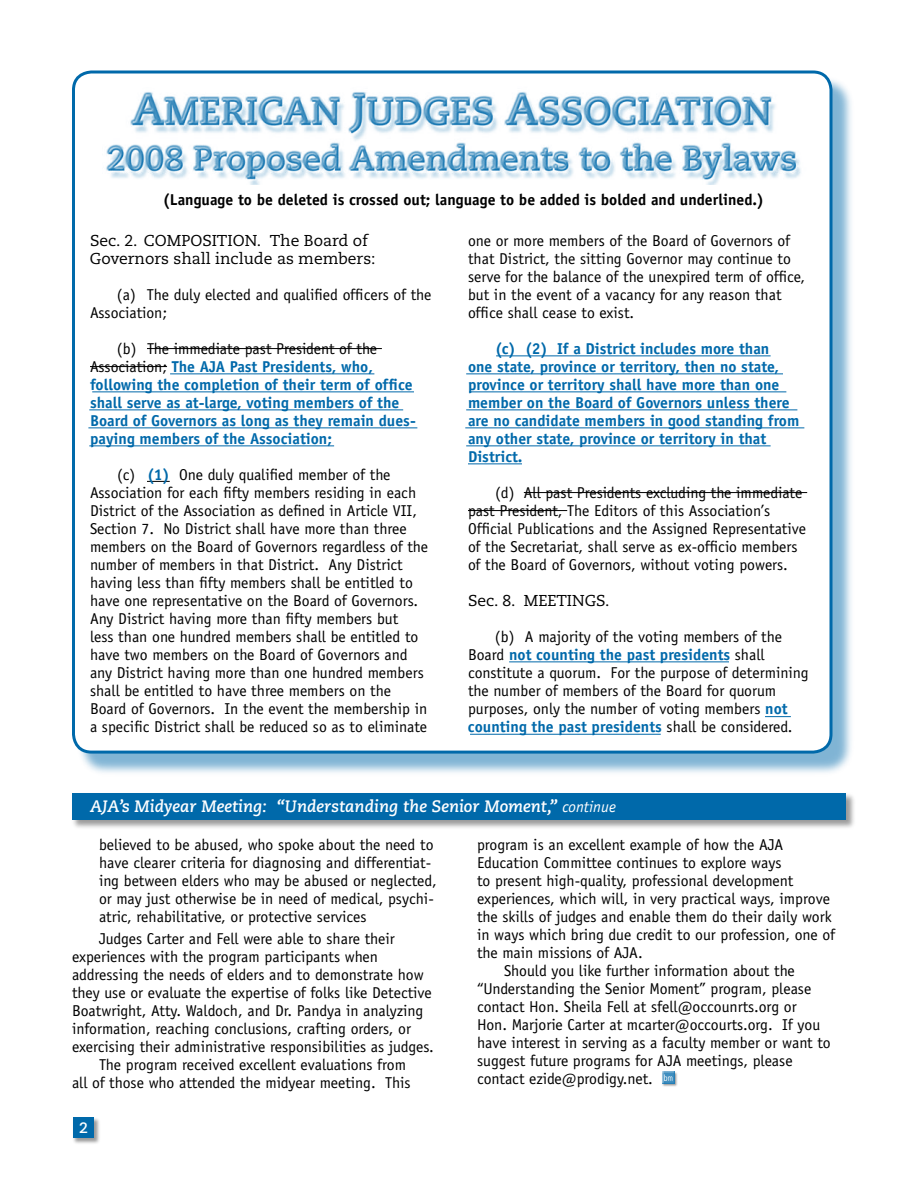
<style>
.page{position:relative;width:918px;height:1188px;background:#fff}
.page>*{position:absolute;margin:0;border:0;box-sizing:border-box;transform-origin:0 0}
.t1{font:italic 700 16.5px "Caecilia";color:#fff}
.t2{font:15.75px/18px "Officina Sans";color:#000}
.t3{font:700 15.75px/18px "Officina Sans";color:#0069aa}
.t4{font:15.75px/18px "Caecilia";color:#000}
.t5{font:700 15.75px "Officina Sans";color:#000}
.s1{font-weight:700;color:#0069aa}
.s2{font-weight:400;color:#000}
.s3{font-family:"Officina Sans";font-weight:400;font-size:15.75px}
</style>
<div class="page">
<div style="left:72px;top:1116px;width:29px;height:30px;background:#000;opacity:.4"></div>
<div style="left:73px;top:1117px;width:21px;height:21px;background:#0069aa"></div>
<div style="left:76px;top:75px;width:780px;height:702px;background:#0069aa;opacity:.5"></div>
<div style="left:74px;top:72px;width:757px;height:680px;background:#fff;border-radius:18px"></div>
<div style="left:72px;top:70px;width:760px;height:684px;border:3px solid #0069aa;border-radius:18px"></div>
<img style="left:106px;top:92px;width:695px;height:92px">
<hr style="left:524px;top:492px;width:283px;height:1px;background:#000">
<hr style="left:468px;top:510px;width:99px;height:1px;background:#000">
<svg style="left:147px;top:481px;width:23px;height:1px"></svg>
<hr style="left:147px;top:348px;width:235px;height:1px;background:#000">
<hr style="left:90px;top:366px;width:77px;height:1px;background:#000">
<div style="left:662px;top:1071px;width:16px;height:16px;background:#000;opacity:.4"></div>
<svg style="left:662px;top:1072px;width:12px;height:12px"></svg>
<div style="left:71px;top:792px;width:785px;height:39px;background:#000;opacity:.4"></div>
<div style="left:72px;top:793px;width:774px;height:27px;background:#0069aa"></div>
<svg style="left:765px;top:716px;width:26px;height:1px"></svg>
<hr style="left:470px;top:734px;width:191px;height:1px;background:#0069aa">
<hr style="left:509px;top:662px;width:220px;height:1px;background:#0069aa">
<hr style="left:496px;top:356px;width:275px;height:1px;background:#0069aa">
<hr style="left:466px;top:374px;width:317px;height:1px;background:#0069aa">
<hr style="left:469px;top:392px;width:317px;height:1px;background:#0069aa">
<hr style="left:466px;top:410px;width:331px;height:1px;background:#0069aa">
<hr style="left:465px;top:428px;width:339px;height:1px;background:#0069aa">
<hr style="left:466px;top:446px;width:305px;height:1px;background:#0069aa">
<hr style="left:468px;top:464px;width:54px;height:1px;background:#0069aa">
<hr style="left:170px;top:374px;width:204px;height:1px;background:#0069aa">
<hr style="left:92px;top:392px;width:322px;height:1px;background:#0069aa">
<hr style="left:89px;top:410px;width:314px;height:1px;background:#0069aa">
<hr style="left:88px;top:428px;width:329px;height:1px;background:#0069aa">
<hr style="left:89px;top:446px;width:245px;height:1px;background:#0069aa">
<p class="t5" style="left:163px;top:190px;width:603px">(Language to be deleted is crossed out; language to be added is bolded and underlined.)</p>
<p class="t2" style="left:468px;top:232px;width:339px">one or more members of the Board of Governors of that District, the sitting Governor may continue to serve for the balance of the unexpired term of office, but in the event of a vacancy for any reason that office shall cease to exist.</p>
<p class="t3" style="left:468px;top:339px;width:333px;text-indent:27px">(c) (2) If a District includes more than<br>one state, province or territory, then no state, province or territory shall have more than one member on the Board of Governors unless there are no candidate members in good standing from any other state, province or territory in that District.</p>
<p class="t2" style="left:468px;top:484px;width:340px;text-indent:27px">(d) All past Presidents excluding the immediate past President, The Editors of this Association’s Official Publications and the Assigned Representative of the Secretariat, shall serve as ex-officio members of the Board of Governors, without voting powers.</p>
<p class="t4" style="left:468px;top:592px;width:143px">Sec. 8. MEETINGS.</p>
<p class="t2" style="left:468px;top:628px;width:342px;text-indent:27px">(b) A majority of the voting members of the Board <span class="s1">not counting the past presidents</span> shall constitute a quorum. For the purpose of determining the number of members of the Board for quorum purposes, only the number of voting members <span class="s1">not counting the past presidents</span> shall be considered.</p>
<p class="t4" style="left:90px;top:232px;width:287px">Sec. 2. COMPOSITION. The Board of<br>Governors shall include as members:</p>
<p class="t2" style="left:90px;top:286px;width:343px;text-indent:27px">(a) The duly elected and qualified officers of the<br>Association;</p>
<p class="t3" style="left:90px;top:339px;width:327px;text-indent:27px"><span class="s2">(b) The immediate past President of the Association;</span> The AJA Past Presidents, who, following the completion of their term of office shall serve as at-large, voting members of the Board of Governors as long as they remain dues&shy;paying members of the Association;</p>
<p class="t2" style="left:90px;top:466px;width:340px;text-indent:27px">(c) <span class="s1">(1)</span> One duly qualified member of the Association for each fifty members residing in each District of the Association as defined in Article VII, Section 7. No District shall have more than three members on the Board of Governors regardless of the number of members in that District. Any District having less than fifty members shall be entitled to have one representative on the Board of Governors.<br>Any District having more than fifty members but<br>less than one hundred members shall be entitled to have two members on the Board of Governors and any District having more than one hundred members shall be entitled to have three members on the Board of Governors. In the event the membership in a specific District shall be reduced so as to eliminate</p>
<p class="t1" style="left:90px;top:797px;width:527px">AJA’s Midyear Meeting: “Understanding the Senior Moment,” <span class="s3">continue</span></p>
<p class="t2" style="left:99px;top:835px;width:339px">believed to be abused, who spoke about the need to have clearer criteria for diagnosing and differentiat&shy;ing between elders who may be abused or neglected, or may just otherwise be in need of medical, psychi&shy;atric, rehabilitative, or protective services</p>
<p class="t2" style="left:99px;top:930px;width:297px">Judges Carter and Fell were able to share their</p>
<p class="t2" style="left:72px;top:948px;width:308px">experiences with the program participants when</p>
<p class="t2" style="left:72px;top:966px;width:353px">addressing the needs of elders and to demonstrate how</p>
<p class="t2" style="left:72px;top:984px;width:361px">they use or evaluate the expertise of folks like Detective</p>
<p class="t2" style="left:72px;top:1002px;width:353px">Boatwright, Atty. Waldoch, and Dr. Pandya in analyzing</p>
<p class="t2" style="left:72px;top:1020px;width:341px">information, reaching conclusions, crafting orders, or</p>
<p class="t2" style="left:72px;top:1038px;width:363px">exercising their administrative responsibilities as judges.</p>
<p class="t2" style="left:99px;top:1056px;width:309px">The program received excellent evaluations from</p>
<p class="t2" style="left:72px;top:1074px;width:340px">all of those who attended the midyear meeting. This</p>
<p class="t2" style="left:477px;top:835px;width:308px">program is an excellent example of how the AJA</p>
<p class="t2" style="left:477px;top:853px;width:306px">Education Committee continues to explore ways</p>
<p class="t2" style="left:477px;top:871px;width:318px">to present high-quality, professional development</p>
<p class="t2" style="left:477px;top:889px;width:354px">experiences, which will, in very practical ways, improve</p>
<p class="t2" style="left:477px;top:907px;width:356px">the skills of judges and enable them do their daily work</p>
<p class="t2" style="left:477px;top:925px;width:359px">in ways which bring due credit to our profession, one of</p>
<p class="t2" style="left:477px;top:943px;width:167px">the main missions of AJA.</p>
<p class="t2" style="left:504px;top:961px;width:292px">Should you like further information about the</p>
<p class="t2" style="left:477px;top:979px;width:336px">“Understanding the Senior Moment” program, please</p>
<p class="t2" style="left:477px;top:997px;width:321px">contact Hon. Sheila Fell at sfell@occounrts.org or</p>
<p class="t2" style="left:477px;top:1015px;width:345px">Hon. Marjorie Carter at mcarter@occourts.org. If you</p>
<p class="t2" style="left:477px;top:1033px;width:355px">have interest in serving as a faculty member or want to</p>
<p class="t2" style="left:477px;top:1051px;width:317px">suggest future programs for AJA meetings, please</p>
<p class="t2" style="left:477px;top:1069px;width:177px">contact ezide@prodigy.net.</p>
</div>
